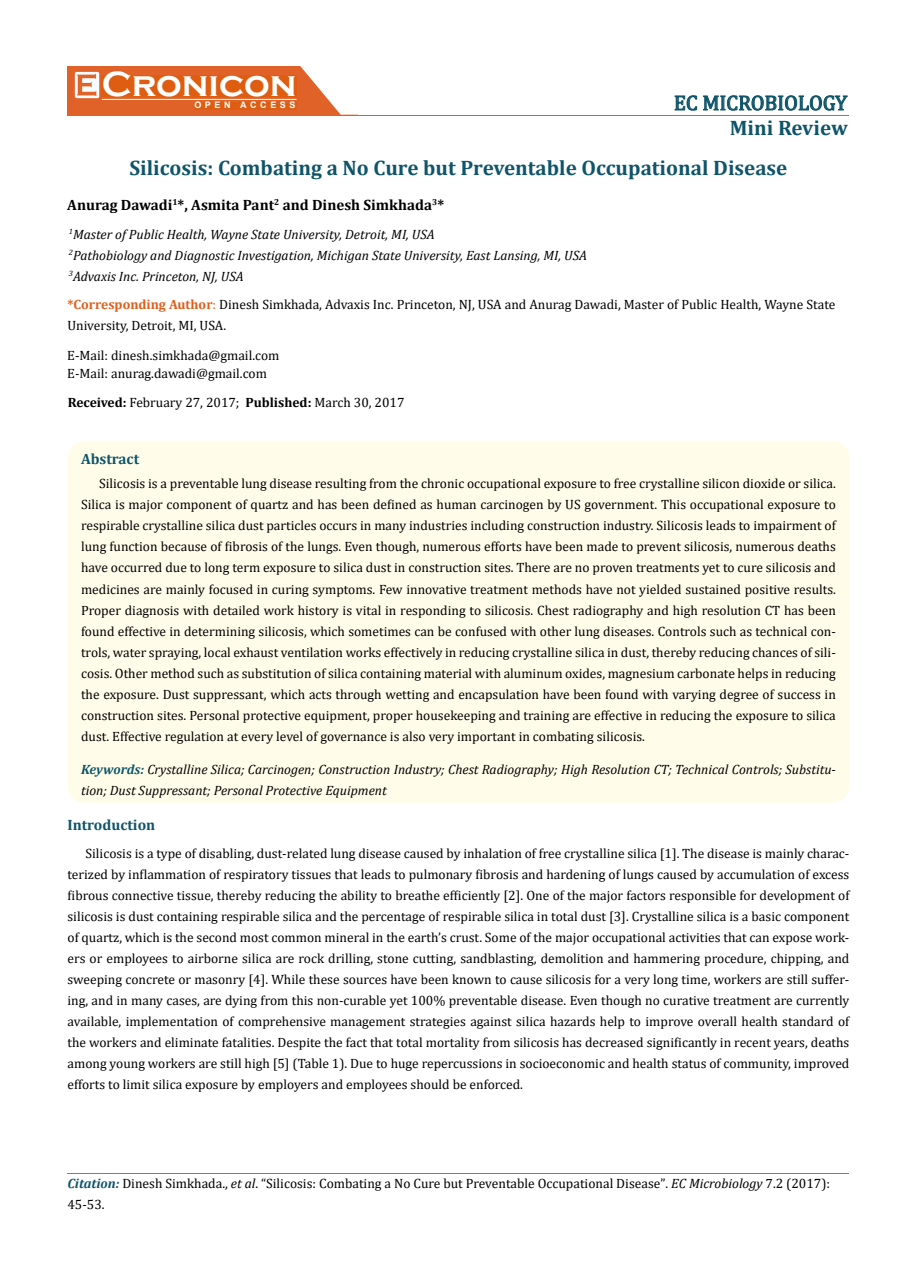
<style>
.page{position:relative;width:917px;height:1280px;background:#fff}
.page>*{position:absolute;margin:0;border:0;box-sizing:border-box;transform-origin:0 0}
.t1{font:700 36px "Copperplate Gothic";color:#fff}
.t2{font:700 21px/40.2px "Cambria";color:#0e546a}
.t3{font:21px "Cambria";color:#0e546a}
.t4{font:700 15px "Cambria";color:#000}
.t5{font:700 15px "Cambria";color:#0e546a}
.t6{font:13.5px/21px "Cambria";color:#000}
.t7{font:italic 13.5px/21px "Cambria";color:#000}
.t8{font:700 9px "Arial";letter-spacing:.4em;color:#fff}
.s1{font-weight:700;color:#e05d1a}
.s2{color:#e05d1a}
.s3{font-weight:700}
.s4{font-weight:700;color:#0e546a}
.s5{font-weight:700;font-style:italic;color:#0e546a}
.s6{font-style:italic}
.s7{font-size:13.35px}
</style>
<div class="page">
<div style="left:67px;top:67px;width:290px;height:49px;background:#e06228"></div>
<svg style="left:300px;top:66px;width:58px;height:49px"></svg>
<img style="left:75px;top:72px;width:24px;height:26px">
<div style="left:102px;top:76px;width:195px;height:21px;background:#df5d11"></div>
<div style="left:194px;top:102px;width:103px;height:7px;background:#df5d11"></div>
<svg style="left:674px;top:95px;width:173px;height:16px"></svg>
<hr style="left:102px;top:99px;width:194px;height:1px;background:#fff">
<hr style="left:279px;top:115px;width:569px;height:1px;background:#e05d1a">
<hr style="left:67px;top:1173px;width:782px;height:1px;background:#e05d1a">
<div style="left:67px;top:441px;width:782px;height:362px;background:#fffde9;border-radius:18px"></div>
<h1 class="t1" style="left:102px;top:65px;width:196px">Cronicon</h1>
<p class="t8" style="left:194px;top:99px;width:103px">OPEN ACCESS</p>
<h2 class="t3" style="left:674px;top:90px;width:175px">EC MICROBIOLOGY</h2>
<h2 class="t2" style="left:129px;top:107px;width:719px;text-indent:600px">Mini Review<br>Silicosis: Combating a No Cure but Preventable Occupational Disease</h2>
<p class="t4" style="left:67px;top:194px;width:378px">Anurag Dawadi<sup>1</sup>*, Asmita Pant<sup>2</sup> and Dinesh Simkhada<sup>3</sup>*</p>
<p class="t7" style="left:69px;top:223px;width:520px"><sup>1</sup>Master of Public Health, Wayne State University, Detroit, MI, USA<br><sup>2</sup>Pathobiology and Diagnostic Investigation, Michigan State University, East Lansing, MI, USA<br><sup>3</sup>Advaxis Inc. Princeton, NJ, USA</p>
<p class="t6" style="left:67px;top:294px;width:769px"><span class="s1">*Corresponding Author</span><span class="s2">:</span> Dinesh Simkhada, Advaxis Inc. Princeton, NJ, USA and Anurag Dawadi, Master of Public Health, Wayne State<br>University, Detroit, MI, USA.</p>
<p class="t6" style="left:67px;top:346px;width:214px;line-height:18px">E-Mail: dinesh.simkhada@gmail.com<br>E-Mail: anurag.dawadi@gmail.com</p>
<p class="t6" style="left:68px;top:392px;width:338px"><span class="s3">Received:</span> February 27, 2017; <span class="s3">Published:</span> March 30, 2017</p>
<p class="t5" style="left:81px;top:449px;width:60px">Abstract</p>
<p class="t6" style="left:81px;top:473px;width:756px;text-align:justify;text-indent:18px">Silicosis is a preventable lung disease resulting from the chronic occupational exposure to free crystalline silicon dioxide or silica.<br>Silica is major component of quartz and has been defined as human carcinogen by US government. This occupational exposure to respirable crystalline silica dust particles occurs in many industries including construction industry. Silicosis leads to impairment of lung function because of fibrosis of the lungs. Even though, numerous efforts have been made to prevent silicosis, numerous deaths have occurred due to long term exposure to silica dust in construction sites. There are no proven treatments yet to cure silicosis and medicines are mainly focused in curing symptoms. Few innovative treatment methods have not yielded sustained positive results.<br>Proper diagnosis with detailed work history is vital in responding to silicosis. Chest radiography and high resolution CT has been found effective in determining silicosis, which sometimes can be confused with other lung diseases. Controls such as technical con&shy;trols, water spraying, local exhaust ventilation works effectively in reducing crystalline silica in dust, thereby reducing chances of sili&shy;cosis. Other method such as substitution of silica containing material with aluminum oxides, magnesium carbonate helps in reducing the exposure. Dust suppressant, which acts through wetting and encapsulation have been found with varying degree of success in construction sites. Personal protective equipment, proper housekeeping and training are effective in reducing the exposure to silica dust. Effective regulation at every level of governance is also very important in combating silicosis.</p>
<p class="t7" style="left:81px;top:758px;width:756px"><span class="s4">Keywords:</span> Crystalline Silica; Carcinogen; Construction Industry; Chest Radiography; High Resolution CT; Technical Controls; Substitu&shy;tion; Dust Suppressant; Personal Protective Equipment</p>
<p class="t5" style="left:67px;top:814px;width:89px">Introduction</p>
<p class="t6" style="left:67px;top:842px;width:783px;text-align:justify;text-indent:18px">Silicosis is a type of disabling, dust-related lung disease caused by inhalation of free crystalline silica [1]. The disease is mainly charac&shy;terized by inflammation of respiratory tissues that leads to pulmonary fibrosis and hardening of lungs caused by accumulation of excess fibrous connective tissue, thereby reducing the ability to breathe efficiently [2]. One of the major factors responsible for development of silicosis is dust containing respirable silica and the percentage of respirable silica in total dust [3]. Crystalline silica is a basic component of quartz, which is the second most common mineral in the earth’s crust. Some of the major occupational activities that can expose work&shy;ers or employees to airborne silica are rock drilling, stone cutting, sandblasting, demolition and hammering procedure, chipping, and sweeping concrete or masonry [4]. While these sources have been known to cause silicosis for a very long time, workers are still suffer&shy;ing, and in many cases, are dying from this non-curable yet 100% preventable disease. Even though no curative treatment are currently available, implementation of comprehensive management strategies against silica hazards help to improve overall health standard of the workers and eliminate fatalities. Despite the fact that total mortality from silicosis has decreased significantly in recent years, deaths among young workers are still high [5] (Table 1). Due to huge repercussions in socioeconomic and health status of community, improved efforts to limit silica exposure by employers and employees should be enforced.</p>
<p class="t6" style="left:67px;top:1172px;width:764px"><span class="s5">Citation:</span> Dinesh Simkhada., <span class="s6">et al</span>. “Silicosis: Combating a No Cure but Preventable Occupational Disease”<span class="s7">.</span> <span class="s6">EC Microbiology</span> <span class="s7">7</span>.2 (2017):<br>45-53.</p>
</div>
